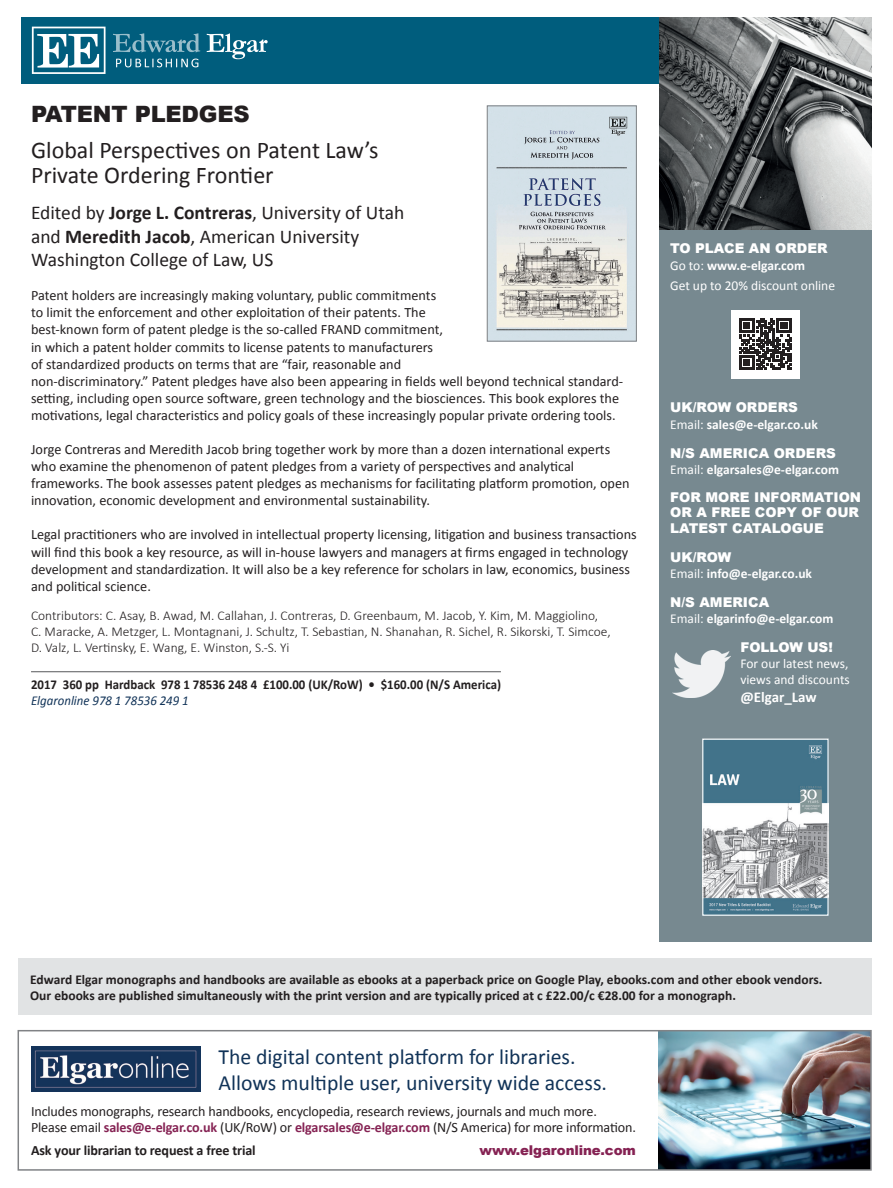
<style>
.page{position:relative;width:893px;height:1188px;background:#fff}
.page>*{position:absolute;margin:0;border:0;box-sizing:border-box;transform-origin:0 0}
.t1{font:24px/25.5px "Calibri";color:#231f20}
.t2{font:900 22.5px "Arial";letter-spacing:-.01em;color:#231f20}
.t3{font:21.75px/25.5px "Calibri";color:#113358}
.t4{font:19.5px/23.4px "Calibri";color:#231f20}
.t5{font:700 15px "Calibri";color:#fff}
.t6{font:14.25px/17.1px "Calibri";color:#231f20}
.t7{font:700 14.25px "Calibri";letter-spacing:-.01em;color:#231f20}
.t8{font:300 13.5px/16.2px "Calibri";color:#231f20}
.t9{font:700 13.5px/15.8px "Calibri";color:#231f20}
.t10{font:900 13.5px/15.5px "Arial";color:#fff}
.t11{font:700 13.5px "Calibri";color:#fff}
.t12{font:13.5px/20.4px "Calibri";color:#fff}
.t13{font:700 13.5px "Calibri";color:#231f20;scale:.95 1}
.t14{font:italic 13.5px "Calibri";color:#113358;scale:.95 1}
.t15{font:900 13.5px "Arial";letter-spacing:-.01em;color:#852253}
.s1{font-weight:700}
.s2{font-weight:400}
.s3{font-weight:700;color:#852253}
</style>
<div class="page">
<img style="left:658px;top:1033px;width:211px;height:135px">
<div style="left:18px;top:1030px;width:854px;height:141px;border:2px solid #808285"></div>
<div style="left:21px;top:17px;width:638px;height:67px;background:#005d7d"></div>
<svg style="left:32px;top:27px;width:74px;height:47px"></svg>
<svg style="left:113px;top:33px;width:87px;height:19px"></svg>
<svg style="left:207px;top:33px;width:61px;height:26px"></svg>
<svg style="left:116px;top:59px;width:82px;height:8px"></svg>
<div style="left:659px;top:230px;width:213px;height:712px;background:#778990"></div>
<div style="left:731px;top:310px;width:68px;height:68px;background:#fff"></div>
<svg style="left:740px;top:318px;width:51px;height:52px"></svg>
<img style="left:672px;top:650px;width:58px;height:47px">
<hr style="left:31px;top:671px;width:470px;height:1px;background:#57585a">
<img style="left:489px;top:107px;width:146px;height:233px">
<div style="left:487px;top:105px;width:150px;height:237px;border:1px solid #808285"></div>
<img style="left:31px;top:1047px;width:170px;height:45px">
<img style="left:659px;top:17px;width:213px;height:213px">
<img style="left:704px;top:741px;width:123px;height:173px">
<div style="left:702px;top:739px;width:127px;height:177px;border:1px solid #fff"></div>
<div style="left:18px;top:959px;width:854px;height:56px;background:#e1e3e4"></div>
<h2 class="t2" style="left:31px;top:97px;width:220px">PATENT PLEDGES</h2>
<h1 class="t1" style="left:31px;top:137px;width:349px">Global Perspectives on Patent Law’s<br>Private Ordering Frontier</h1>
<h3 class="t4" style="left:31px;top:201px;width:375px">Edited by <span class="s1">Jorge L. Contreras</span>, University of Utah and <span class="s1">Meredith Jacob</span>, American University<br>Washington College of Law, US</h3>
<p class="t6" style="left:31px;top:287px;width:594px">Patent holders are increasingly making voluntary, public commitments<br>to limit the enforcement and other exploitation of their patents. The<br>best-known form of patent pledge is the so-called FRAND commitment,<br>in which a patent holder commits to license patents to manufacturers<br>of standardized products on terms that are “fair, reasonable and<br>non-discriminatory.” Patent pledges have also been appearing in fields well beyond technical standard&shy;setting, including open source software, green technology and the biosciences. This book explores the motivations, legal characteristics and policy goals of these increasingly popular private ordering tools.</p>
<p class="t6" style="left:31px;top:441px;width:600px">Jorge Contreras and Meredith Jacob bring together work by more than a dozen international experts who examine the phenomenon of patent pledges from a variety of perspectives and analytical frameworks. The book assesses patent pledges as mechanisms for facilitating platform promotion, open innovation, economic development and environmental sustainability.</p>
<p class="t6" style="left:31px;top:526px;width:607px">Legal practitioners who are involved in intellectual property licensing, litigation and business transactions will find this book a key resource, as will in-house lawyers and managers at firms engaged in technology development and standardization. It will also be a key reference for scholars in law, economics, business and political science.</p>
<p class="t8" style="left:31px;top:607px;width:581px">Contributors: C. Asay, B. Awad, M. Callahan, J. Contreras, D. Greenbaum, M. Jacob, Y. Kim, M. Maggiolino,<br>C. Maracke, A. Metzger, L. Montagnani, J. Schultz, T. Sebastian, N. Shanahan, R. Sichel, R. Sikorski, T. Simcoe,<br>D. Valz, L. Vertinsky, E. Wang, E. Winston, S.-S. Yi</p>
<p class="t13" style="left:31px;top:676px;width:496px">2017 360 pp Hardback 978 1 78536 248 4 £100.00 (UK/RoW) • $160.00 (N/S America)</p>
<p class="t14" style="left:31px;top:691px;width:167px">Elgaronline 978 1 78536 249 1</p>
<p class="t10" style="left:670px;top:240px;width:159px">TO PLACE AN ORDER</p>
<p class="t12" style="left:670px;top:255px;width:166px">Go to: <span class="s1">www.e-elgar.com<br></span>Get up to 20% discount online</p>
<p class="t10" style="left:670px;top:399px;width:129px">UK/ROW ORDERS</p>
<p class="t11" style="left:670px;top:416px;width:149px"><span class="s2">Email:</span> sales@e-elgar.co.uk</p>
<p class="t10" style="left:670px;top:445px;width:167px">N/S AMERICA ORDERS</p>
<p class="t11" style="left:670px;top:461px;width:170px"><span class="s2">Email:</span> elgarsales@e-elgar.com</p>
<p class="t10" style="left:670px;top:489px;width:193px">FOR MORE INFORMATION<br>OR A FREE COPY OF OUR<br>LATEST CATALOGUE</p>
<p class="t10" style="left:670px;top:549px;width:63px">UK/ROW</p>
<p class="t11" style="left:670px;top:565px;width:143px"><span class="s2">Email:</span> info@e-elgar.co.uk</p>
<p class="t10" style="left:670px;top:594px;width:100px">N/S AMERICA</p>
<p class="t11" style="left:670px;top:610px;width:165px"><span class="s2">Email:</span> elgarinfo@e-elgar.com</p>
<p class="t10" style="left:740px;top:639px;width:94px">FOLLOW US!</p>
<p class="t12" style="left:740px;top:656px;width:111px;line-height:16.2px">For our latest news, views and discounts</p>
<p class="t5" style="left:740px;top:688px;width:78px">@Elgar_Law</p>
<p class="t9" style="left:30px;top:972px;width:794px">Edward Elgar monographs and handbooks are available as ebooks at a paperback price on Google Play, ebooks.com and other ebook vendors.<br>Our ebooks are published simultaneously with the print version and are typically priced at c £22.00/c €28.00 for a monograph.</p>
<h3 class="t3" style="left:218px;top:1044px;width:390px">The digital content platform for libraries.<br>Allows multiple user, university wide access.</h3>
<p class="t6" style="left:31px;top:1103px;width:606px;line-height:16.5px">Includes monographs, research handbooks, encyclopedia, research reviews, journals and much more.<br>Please email <span class="s3">sales@e-elgar.co.uk</span> (UK/RoW) or <span class="s3">elgarsales@e-elgar.com</span> (N/S America) for more information.</p>
<p class="t7" style="left:31px;top:1142px;width:226px">Ask your librarian to request a free trial</p>
<p class="t15" style="left:480px;top:1141px;width:158px">www.elgaronline.com</p>
</div>
